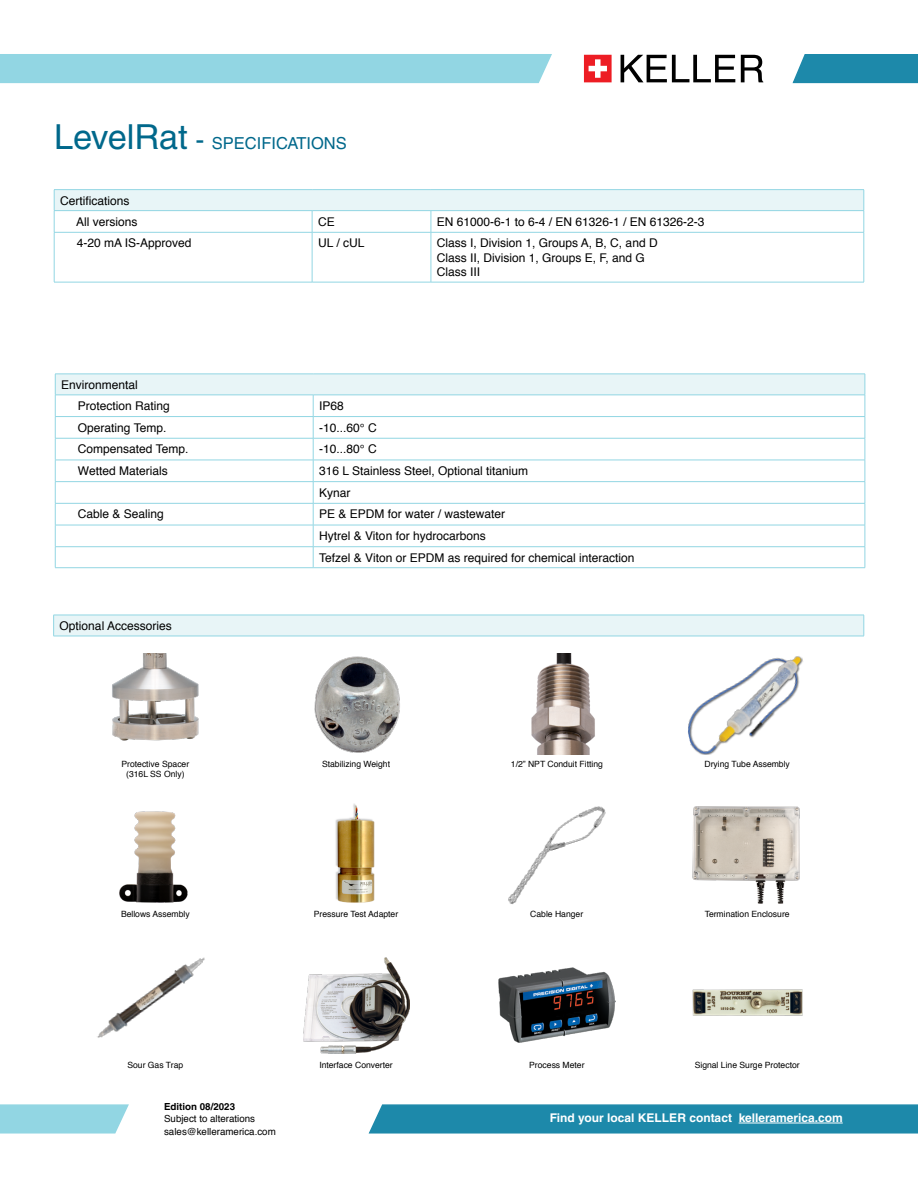
<style>
.page{position:relative;width:918px;height:1188px;background:#fff}
.page>*{position:absolute;margin:0;border:0;box-sizing:border-box;transform-origin:0 0}
.t1{font:16.5px "Helvetica LT Std";color:#00688b}
.t2{font:12px/21.8px "Helvetica";color:#000}
.t3{font:700 12px "Helvetica LT Std";color:#fff}
.t4{font:9.75px/12.8px "Helvetica";color:#000}
.t5{font:700 9.75px "Helvetica LT Std";color:#000}
.t6{font:8.55px/10.4px "Helvetica";color:#000;text-align:center}
.s1{font-size:34.5px}
.s2{font-size:27px}
</style>
<div class="page">
<svg style="left:792px;top:54px;width:126px;height:30px;background:#2e92b0"></svg>
<div style="left:0;top:54px;width:552px;height:30px;background:#92d6e3"></div>
<svg style="left:584px;top:55px;width:28px;height:27px"></svg>
<svg style="left:621px;top:55px;width:114px;height:27px"></svg>
<svg style="left:741px;top:55px;width:22px;height:27px"></svg>
<svg style="left:0;top:1104px;width:129px;height:30px;background:#9ad9e5"></svg>
<svg style="left:368px;top:1104px;width:550px;height:30px;background:#278ead"></svg>
<hr style="left:739px;top:1123px;width:104px;height:1px;background:#fff">
<div style="left:55px;top:374px;width:810px;height:21px;background:#e8f5f7"></div>
<hr style="left:55px;top:416px;width:258px;height:1px;background:#92d6e3">
<hr style="left:313px;top:416px;width:552px;height:1px;background:#92d6e3">
<hr style="left:55px;top:438px;width:258px;height:1px;background:#92d6e3">
<hr style="left:313px;top:438px;width:552px;height:1px;background:#92d6e3">
<hr style="left:55px;top:460px;width:258px;height:1px;background:#92d6e3">
<hr style="left:313px;top:460px;width:552px;height:1px;background:#92d6e3">
<hr style="left:55px;top:481px;width:258px;height:1px;background:#92d6e3">
<hr style="left:313px;top:481px;width:552px;height:1px;background:#92d6e3">
<hr style="left:55px;top:503px;width:258px;height:1px;background:#92d6e3">
<hr style="left:313px;top:503px;width:552px;height:1px;background:#92d6e3">
<hr style="left:55px;top:525px;width:258px;height:1px;background:#92d6e3">
<hr style="left:313px;top:525px;width:552px;height:1px;background:#92d6e3">
<hr style="left:55px;top:546px;width:258px;height:1px;background:#92d6e3">
<hr style="left:313px;top:546px;width:552px;height:1px;background:#92d6e3">
<svg style="left:313px;top:396px;width:1px;height:171px"></svg>
<hr style="left:55px;top:567px;width:258px;height:1px;background:#92d6e3">
<hr style="left:313px;top:567px;width:552px;height:1px;background:#92d6e3">
<hr style="left:55px;top:374px;width:258px;height:1px;background:#92d6e3">
<svg style="left:55px;top:374px;width:1px;height:194px"></svg>
<hr style="left:313px;top:374px;width:552px;height:1px;background:#92d6e3">
<svg style="left:865px;top:374px;width:1px;height:194px"></svg>
<hr style="left:55px;top:395px;width:258px;height:1px;background:#92d6e3">
<hr style="left:313px;top:395px;width:552px;height:1px;background:#92d6e3">
<img style="left:688px;top:656px;width:115px;height:99px">
<img style="left:119px;top:811px;width:69px;height:92px">
<img style="left:508px;top:806px;width:98px;height:98px">
<img style="left:692px;top:806px;width:108px;height:98px">
<img style="left:531px;top:653px;width:64px;height:102px">
<img style="left:303px;top:957px;width:106px;height:96px">
<img style="left:498px;top:968px;width:117px;height:75px">
<img style="left:692px;top:989px;width:111px;height:27px">
<img style="left:112px;top:653px;width:87px;height:88px">
<img style="left:97px;top:957px;width:108px;height:81px">
<img style="left:314px;top:656px;width:86px;height:97px">
<img style="left:335px;top:804px;width:40px;height:99px">
<div style="left:54px;top:615px;width:810px;height:21px;background:#e8f5f7"></div>
<hr style="left:53px;top:615px;width:811px;height:1px;background:#92d6e3">
<svg style="left:53px;top:615px;width:1px;height:21px"></svg>
<svg style="left:864px;top:615px;width:1px;height:21px"></svg>
<hr style="left:53px;top:636px;width:811px;height:1px;background:#92d6e3">
<div style="left:54px;top:190px;width:810px;height:21px;background:#e8f5f7"></div>
<svg style="left:312px;top:211px;width:1px;height:21px"></svg>
<svg style="left:431px;top:211px;width:1px;height:21px"></svg>
<hr style="left:54px;top:232px;width:258px;height:1px;background:#92d6e3">
<hr style="left:54px;top:233px;width:1px;height:49px;background:#92d6e3">
<hr style="left:312px;top:232px;width:119px;height:1px;background:#92d6e3">
<hr style="left:312px;top:233px;width:1px;height:49px;background:#92d6e3">
<hr style="left:431px;top:232px;width:433px;height:1px;background:#92d6e3">
<hr style="left:431px;top:233px;width:1px;height:49px;background:#92d6e3">
<hr style="left:864px;top:233px;width:1px;height:49px;background:#92d6e3">
<hr style="left:54px;top:282px;width:258px;height:1px;background:#92d6e3">
<hr style="left:312px;top:282px;width:119px;height:1px;background:#92d6e3">
<hr style="left:431px;top:282px;width:433px;height:1px;background:#92d6e3">
<hr style="left:54px;top:189px;width:258px;height:1px;background:#92d6e3">
<svg style="left:54px;top:190px;width:1px;height:42px"></svg>
<hr style="left:312px;top:189px;width:119px;height:1px;background:#92d6e3">
<hr style="left:431px;top:189px;width:433px;height:1px;background:#92d6e3">
<svg style="left:864px;top:190px;width:1px;height:42px"></svg>
<hr style="left:54px;top:210px;width:258px;height:1px;background:#92d6e3">
<hr style="left:312px;top:210px;width:119px;height:1px;background:#92d6e3">
<hr style="left:431px;top:210px;width:433px;height:1px;background:#92d6e3">
<h1 class="t1" style="left:54px;top:133px;width:294px"><span class="s1">LevelRat</span> <span class="s2">-</span> SPECIFICATIONS</h1>
<p class="t2" style="left:76px;top:190px;width:63px;line-height:21px;text-indent:-16px">Certifications<br>All versions</p>
<p class="t2" style="left:318px;top:211px;width:18px">CE</p>
<p class="t2" style="left:437px;top:211px;width:269px">EN 61000-6-1 to 6-4 / EN 61326-1 / EN 61326-2-3</p>
<p class="t2" style="left:77px;top:233px;width:116px">4-20 mA IS-Approved</p>
<p class="t2" style="left:318px;top:233px;width:48px">UL / cUL</p>
<p class="t2" style="left:437px;top:236px;width:222px;line-height:14.4px">Class I, Division 1, Groups A, B, C, and D<br>Class II, Division 1, Groups E, F, and G<br>Class III</p>
<p class="t2" style="left:78px;top:375px;width:94px;line-height:21px;text-indent:-17px">Environmental<br>Protection Rating</p>
<p class="t2" style="left:319px;top:395px;width:26px">IP68</p>
<p class="t2" style="left:78px;top:417px;width:90px">Operating Temp.</p>
<p class="t2" style="left:319px;top:417px;width:59px">-10...60° C</p>
<p class="t2" style="left:78px;top:439px;width:112px">Compensated Temp.</p>
<p class="t2" style="left:319px;top:439px;width:59px">-10...80° C</p>
<p class="t2" style="left:78px;top:460px;width:91px">Wetted Materials</p>
<p class="t2" style="left:319px;top:460px;width:211px">316 L Stainless Steel, Optional titanium<br>Kynar</p>
<p class="t2" style="left:78px;top:504px;width:88px">Cable &amp; Sealing</p>
<p class="t2" style="left:319px;top:504px;width:317px">PE &amp; EPDM for water / wastewater<br>Hytrel &amp; Viton for hydrocarbons<br>Tefzel &amp; Viton or EPDM as required for chemical interaction</p>
<p class="t2" style="left:60px;top:615px;width:114px">Optional Accessories</p>
<p class="t6" style="left:121px;top:759px;width:69px">Protective Spacer (316L SS Only)</p>
<p class="t6" style="left:322px;top:759px;width:70px">Stabilizing Weight</p>
<p class="t6" style="left:511px;top:759px;width:93px">1/2” NPT Conduit Fitting</p>
<p class="t6" style="left:704px;top:759px;width:87px">Drying Tube Assembly</p>
<p class="t6" style="left:121px;top:909px;width:70px">Bellows Assembly</p>
<p class="t6" style="left:530px;top:909px;width:54px">Cable Hanger</p>
<p class="t6" style="left:705px;top:909px;width:86px">Termination Enclosure</p>
<p class="t6" style="left:314px;top:909px;width:86px">Pressure Test Adapter</p>
<p class="t6" style="left:127px;top:1060px;width:57px">Sour Gas Trap</p>
<p class="t6" style="left:319px;top:1060px;width:75px">Interface Converter</p>
<p class="t6" style="left:529px;top:1060px;width:57px">Process Meter</p>
<p class="t6" style="left:695px;top:1060px;width:107px">Signal Line Surge Protector</p>
<p class="t5" style="left:164px;top:1100px;width:72px">Edition 08/2023</p>
<p class="t4" style="left:164px;top:1113px;width:113px">Subject to alterations sales@kelleramerica.com</p>
<p class="t3" style="left:550px;top:1110px;width:294px">Find your local KELLER contact kelleramerica.com</p>
</div>
